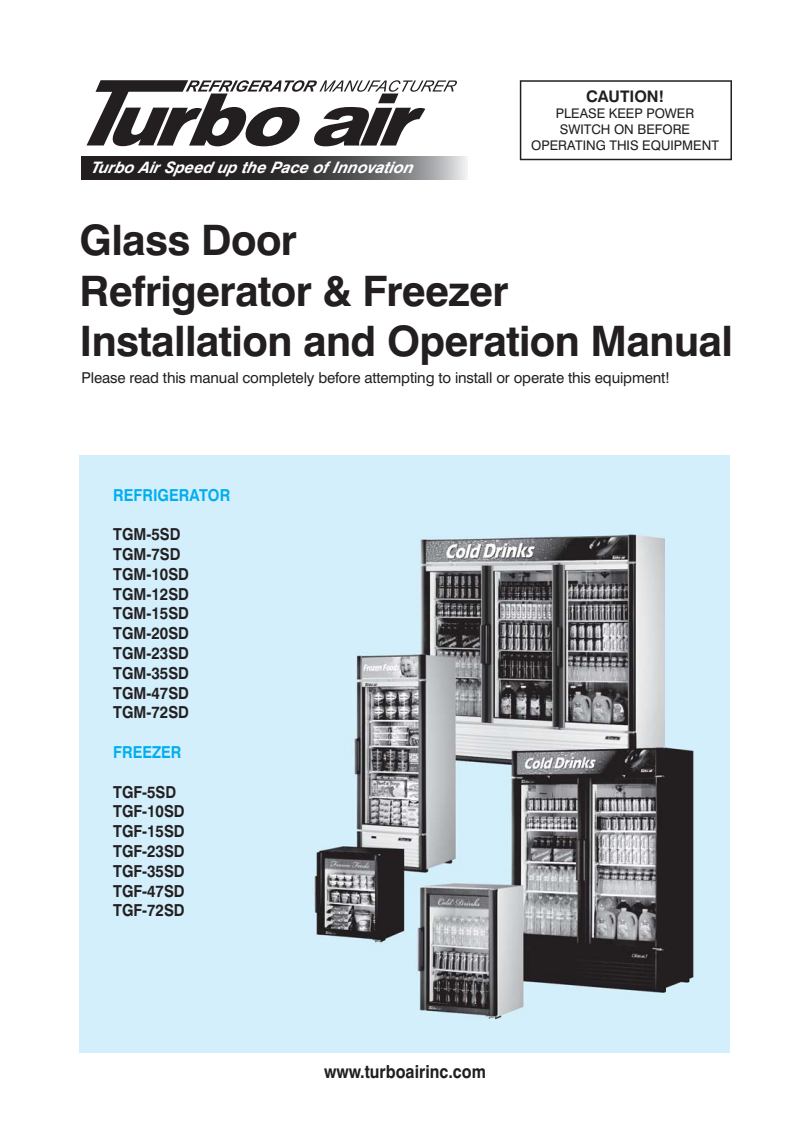
<style>
.page{position:relative;width:810px;height:1134px;background:#fff}
.page>*{position:absolute;margin:0;border:0;box-sizing:border-box;transform-origin:0 0}
.t1{font:700 42px/50.4px "Swiss 721 BT";letter-spacing:-.015em;color:#231f20}
.t2{font:700 18px "Swiss 721 BT";color:#231f20;scale:.9 1}
.t3{font:700 16.5px/19.8px "Swiss 721 BT";color:#231f20;scale:.9 1}
.t4{font:700 16.5px "Swiss 721 BT";color:#00aeef;scale:.9 1}
.t5{font:700 15.9px "Swiss 721 BT";color:#231f20}
.t6{font:italic 700 15.75px "Swiss 721 BT";color:#fff}
.t7{font:15px "Swiss 721 BT";letter-spacing:-.01em;color:#231f20}
.t8{font:13.35px/15.9px "Swiss 721 BT";color:#231f20;text-align:center}
</style>
<div class="page">
<svg style="left:87px;top:80px;width:370px;height:66px"></svg>
<svg style="left:81px;top:156px;width:386px;height:24px;background:#484648"></svg>
<div style="left:80px;top:455px;width:650px;height:598px;background:#d4effc"></div>
<svg style="left:520px;top:80px;width:212px;height:80px"></svg>
<img style="left:314px;top:534px;width:380px;height:486px">
<p class="t6" style="left:90px;top:158px;width:324px">Turbo Air Speed up the Pace of Innovation</p>
<p class="t5" style="left:586px;top:91px;width:79px">CAUTION!</p>
<p class="t8" style="left:531px;top:107px;width:189px">PLEASE KEEP POWER<br>SWITCH ON BEFORE<br>OPERATING THIS EQUIPMENT</p>
<h1 class="t1" style="left:79px;top:220px;width:655px">Glass Door<br>Refrigerator &amp; Freezer<br>Installation and Operation Manual</h1>
<p class="t7" style="left:81px;top:373px;width:590px">Please read this manual completely before attempting to install or operate this equipment!</p>
<p class="t4" style="left:113px;top:489px;width:131px">REFRIGERATOR</p>
<p class="t3" style="left:113px;top:526px;width:86px">TGM-5SD<br>TGM-7SD<br>TGM-10SD<br>TGM-12SD<br>TGM-15SD<br>TGM-20SD<br>TGM-23SD<br>TGM-35SD<br>TGM-47SD<br>TGM-72SD</p>
<p class="t4" style="left:113px;top:746px;width:77px">FREEZER</p>
<p class="t3" style="left:113px;top:784px;width:81px">TGF-5SD<br>TGF-10SD<br>TGF-15SD<br>TGF-23SD<br>TGF-35SD<br>TGF-47SD<br>TGF-72SD</p>
<p class="t2" style="left:324px;top:1066px;width:181px">www.turboairinc.com</p>
</div>
